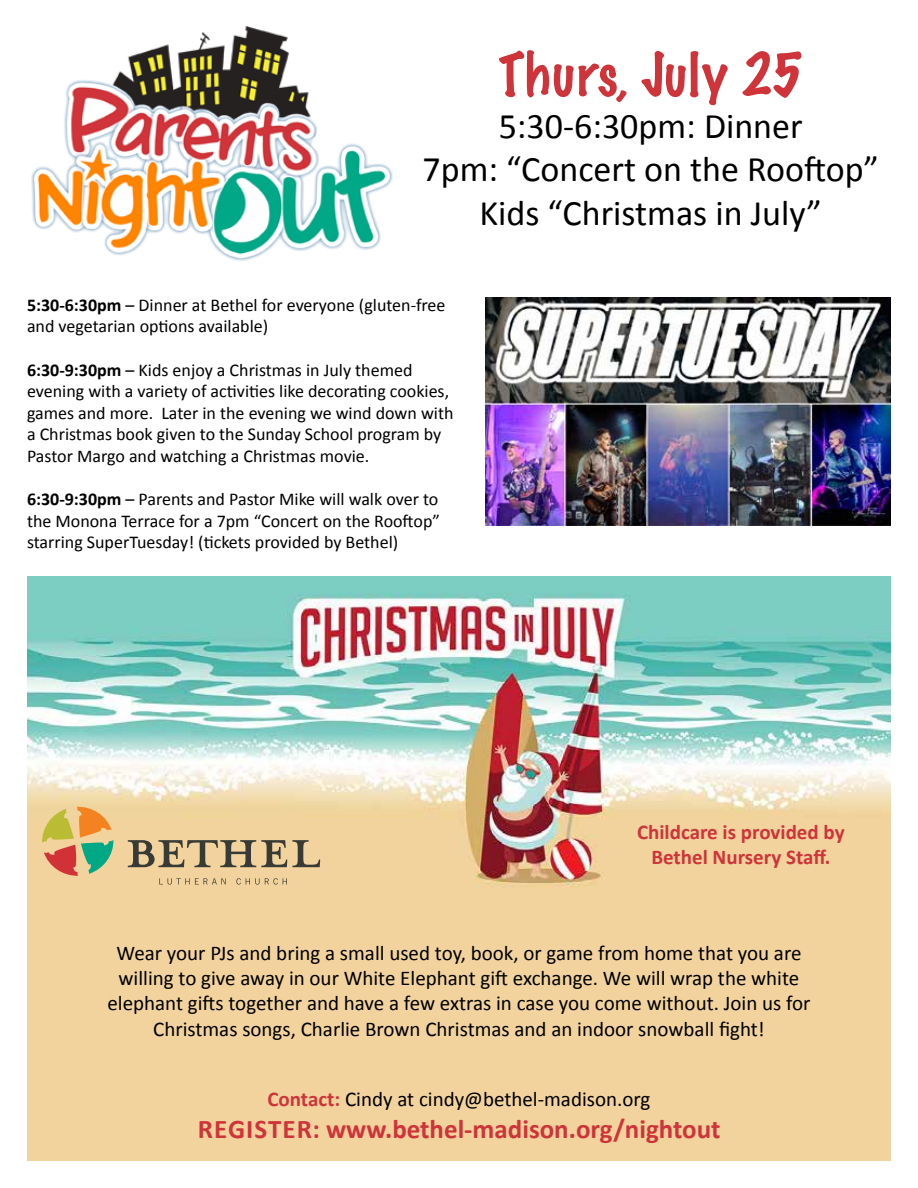
<style>
.page{position:relative;width:918px;height:1188px;background:#fff}
.page>*{position:absolute;margin:0;border:0;box-sizing:border-box;transform-origin:0 0}
.t1{font:100 54px "Marker Felt";letter-spacing:.02em;color:#ce343a}
.t2{font:36px/43.2px "Calibri";color:#000;text-align:center}
.t3{font:700 27px "Calibri";color:#ce343a}
.t4{font:21px/25.2px "Calibri";color:#000;text-align:center}
.t5{font:700 21px/25.2px "Calibri";color:#ce343a;text-align:center}
.t6{font:18px/21.6px "Calibri";color:#000}
.s1{font-weight:700}
.s2{font-weight:700;color:#ce343a}
</style>
<div class="page">
<img style="left:27px;top:576px;width:864px;height:585px">
<img style="left:31px;top:27px;width:362px;height:234px">
<svg style="left:42px;top:807px;width:72px;height:69px;background:#c7ac70"></svg>
<svg style="left:128px;top:840px;width:192px;height:27px;background:#ad9a76"></svg>
<svg style="left:159px;top:878px;width:67px;height:7px"></svg>
<svg style="left:236px;top:878px;width:51px;height:7px"></svg>
<img style="left:485px;top:297px;width:406px;height:228px">
<h1 class="t1" style="left:499px;top:32px;width:306px">Thurs, July 25</h1>
<h2 class="t2" style="left:423px;top:103px;width:458px">5:30-6:30pm: Dinner<br>7pm: “Concert on the Rooftop”<br>Kids “Christmas in July”</h2>
<p class="t6" style="left:27px;top:293px;width:420px"><span class="s1">5:30-6:30pm</span> – Dinner at Bethel for everyone (gluten-free and vegetarian options available)</p>
<p class="t6" style="left:27px;top:358px;width:428px"><span class="s1">6:30-9:30pm</span> – Kids enjoy a Christmas in July themed evening with a variety of activities like decorating cookies, games and more. Later in the evening we wind down with a Christmas book given to the Sunday School program by Pastor Margo and watching a Christmas movie.</p>
<p class="t6" style="left:27px;top:488px;width:415px;text-align:justify"><span class="s1">6:30-9:30pm</span> – Parents and Pastor Mike will walk over to the Monona Terrace for a 7pm “Concert on the Rooftop” starring SuperTuesday! (tickets provided by Bethel)</p>
<p class="t5" style="left:637px;top:819px;width:209px">Childcare is provided by<br>Bethel Nursery Staff.</p>
<p class="t4" style="left:107px;top:939px;width:705px">Wear your PJs and bring a small used toy, book, or game from home that you are willing to give away in our White Elephant gift exchange. We will wrap the white elephant gifts together and have a few extras in case you come without. Join us for Christmas songs, Charlie Brown Christmas and an indoor snowball fight!</p>
<p class="t4" style="left:268px;top:1085px;width:385px"><span class="s2">Contact:</span> Cindy at cindy@bethel-madison.org</p>
<h3 class="t3" style="left:198px;top:1110px;width:524px">REGISTER: www.bethel-madison.org/nightout</h3>
</div>
